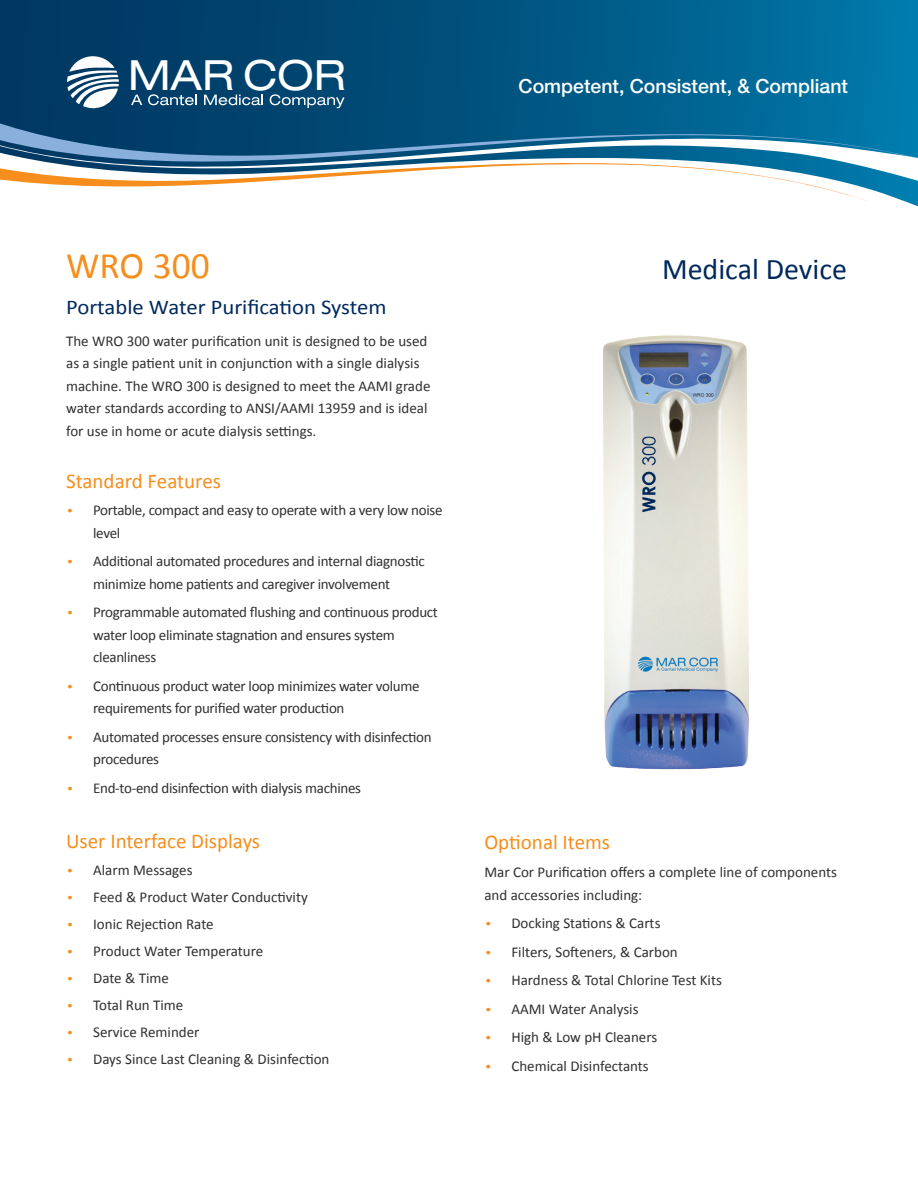
<style>
.page{position:relative;width:918px;height:1188px;background:#fff}
.page>*{position:absolute;margin:0;border:0;box-sizing:border-box;transform-origin:0 0}
.t1{font:expanded 41.7px "Helvetica Neue LT Std";color:#fff}
.t2{font:37.5px "Calibri";color:#f68e1e}
.t3{font:30px "Calibri";color:#00295c}
.t4{font:21px "Calibri";color:#f68e1e}
.t5{font:21px "Calibri";color:#00295c;scale:1.08 1}
.t6{font:500 19.5px "Helvetica Neue LT Std";color:#fff}
.t7{font:15px/22.5px "Calibri";letter-spacing:-.01em;color:#312f30}
.s1{font-family:"Century Gothic";font-size:12px;color:#f68e1e}
</style>
<div class="page">
<img style="left:603px;top:335px;width:146px;height:435px">
<svg style="left:0;top:0;width:918px;height:206px;background:#015481"></svg>
<svg style="left:0;top:190px;width:872px;height:16px"></svg>
<svg style="left:0;top:184px;width:918px;height:6px"></svg>
<svg style="left:0;top:61px;width:918px;height:123px;background:#347597"></svg>
<svg style="left:67px;top:56px;width:52px;height:53px"></svg>
<svg style="left:131px;top:95px;width:11px;height:10px"></svg>
<svg style="left:148px;top:94px;width:49px;height:11px"></svg>
<svg style="left:204px;top:95px;width:59px;height:10px"></svg>
<svg style="left:270px;top:94px;width:75px;height:14px"></svg>
<h1 class="t1" style="left:128px;top:49px;width:219px">MAR COR</h1>
<h3 class="t6" style="left:519px;top:74px;width:331px">Competent, Consistent, &amp; Compliant</h3>
<h2 class="t2" style="left:66px;top:242px;width:145px">WRO 300</h2>
<h3 class="t5" style="left:66px;top:294px;width:298px">Portable Water Purification System</h3>
<p class="t7" style="left:66px;top:330px;width:366px">The WRO 300 water purification unit is designed to be used as a single patient unit in conjunction with a single dialysis machine. The WRO 300 is designed to meet the AAMI grade water standards according to ANSI/AAMI 13959 and is ideal for use in home or acute dialysis settings.</p>
<h3 class="t4" style="left:66px;top:468px;width:156px">Standard Features</h3>
<p class="t7" style="left:93px;top:499px;width:351px;text-indent:-27px"><span class="s1">•</span> Portable, compact and easy to operate with a very low noise level</p>
<p class="t7" style="left:66px;top:550px;width:360px;text-align:center"><span class="s1">•</span> Additional automated procedures and internal diagnostic minimize home patients and caregiver involvement</p>
<p class="t7" style="left:93px;top:601px;width:346px;text-indent:-27px"><span class="s1">•</span> Programmable automated flushing and continuous product water loop eliminate stagnation and ensures system cleanliness</p>
<p class="t7" style="left:93px;top:675px;width:328px;text-indent:-27px"><span class="s1">•</span> Continuous product water loop minimizes water volume requirements for purified water production</p>
<p class="t7" style="left:93px;top:726px;width:340px;text-indent:-27px"><span class="s1">•</span> Automated processes ensure consistency with disinfection procedures</p>
<p class="t7" style="left:66px;top:777px;width:297px"><span class="s1">•</span> End-to-end disinfection with dialysis machines</p>
<h3 class="t4" style="left:66px;top:828px;width:196px">User Interface Displays</h3>
<p class="t7" style="left:66px;top:859px;width:128px"><span class="s1">•</span> Alarm Messages</p>
<p class="t7" style="left:66px;top:886px;width:243px"><span class="s1">•</span> Feed &amp; Product Water Conductivity</p>
<p class="t7" style="left:66px;top:913px;width:149px"><span class="s1">•</span> Ionic Rejection Rate</p>
<p class="t7" style="left:66px;top:940px;width:199px"><span class="s1">•</span> Product Water Temperature</p>
<p class="t7" style="left:66px;top:967px;width:104px"><span class="s1">•</span> Date &amp; Time</p>
<p class="t7" style="left:66px;top:994px;width:119px"><span class="s1">•</span> Total Run Time</p>
<p class="t7" style="left:66px;top:1021px;width:135px"><span class="s1">•</span> Service Reminder</p>
<p class="t7" style="left:66px;top:1048px;width:265px"><span class="s1">•</span> Days Since Last Cleaning &amp; Disinfection</p>
<h3 class="t3" style="left:662px;top:250px;width:186px">Medical Device</h3>
<h3 class="t4" style="left:484px;top:829px;width:127px">Optional Items</h3>
<p class="t7" style="left:484px;top:861px;width:354px">Mar Cor Purification offers a complete line of components and accessories including:</p>
<p class="t7" style="left:484px;top:912px;width:178px"><span class="s1">•</span> Docking Stations &amp; Carts</p>
<p class="t7" style="left:484px;top:941px;width:195px"><span class="s1">•</span> Filters, Softeners, &amp; Carbon</p>
<p class="t7" style="left:484px;top:969px;width:239px"><span class="s1">•</span> Hardness &amp; Total Chlorine Test Kits</p>
<p class="t7" style="left:484px;top:998px;width:156px"><span class="s1">•</span> AAMI Water Analysis</p>
<p class="t7" style="left:484px;top:1026px;width:174px"><span class="s1">•</span> High &amp; Low pH Cleaners</p>
<p class="t7" style="left:484px;top:1055px;width:166px"><span class="s1">•</span> Chemical Disinfectants</p>
</div>
